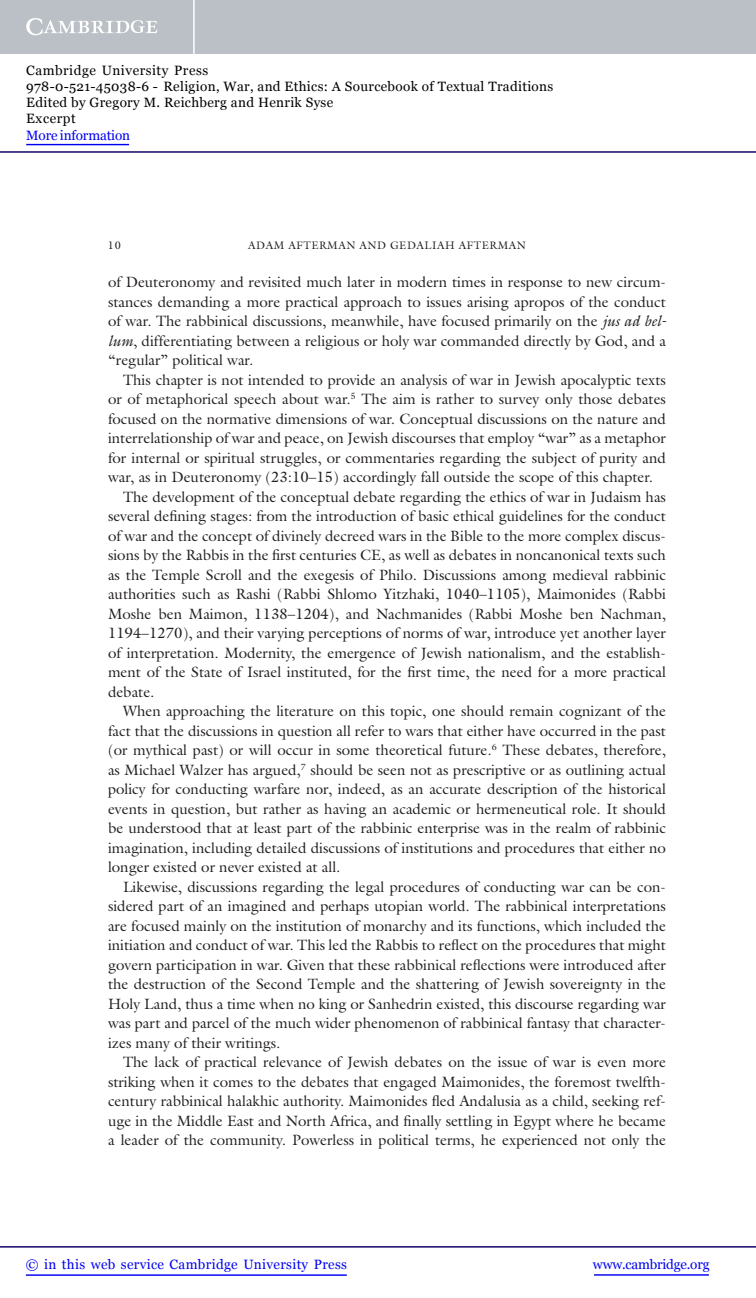
<style>
.page{position:relative;width:756px;height:1298px;background:#fff}
.page>*{position:absolute;margin:0;border:0;box-sizing:border-box;transform-origin:0 0}
.t1{font:15px/19.5px "Galliard Std";color:#231f20;text-align:justify}
.t2{font:13.5px/16.2px "Georgia";letter-spacing:.025em;color:#000}
.t3{font:13.5px "Georgia";letter-spacing:.025em;color:#0000f1}
.t4{font:13.5px "Georgia";letter-spacing:-.015em;color:#0000f1}
.t5{font:13.5px "Georgia";letter-spacing:-.01em;color:#0000f1}
.t6{font:10.95px "Galliard Std";letter-spacing:.05em;color:#231f20}
.s1{font-style:italic}
</style>
<div class="page">
<div style="left:0;top:0;width:756px;height:54px;background:#bac0c6"></div>
<svg style="left:26px;top:18px;width:132px;height:17px"></svg>
<hr style="left:193px;top:0;width:2px;height:54px;background:#fff">
<hr style="left:0;top:151px;width:756px;height:2px;background:#150666">
<hr style="left:594px;top:1274px;width:115px;height:1px;background:#0000f1">
<hr style="left:0;top:1246px;width:756px;height:1px;background:#150666">
<hr style="left:26px;top:1274px;width:321px;height:1px;background:#0000f1">
<hr style="left:26px;top:144px;width:103px;height:1px;background:#0000f1">
<p class="t2" style="left:26px;top:62px;width:529px">Cambridge University Press<br>978-0-521-45038-6 - Religion, War, and Ethics: A Sourcebook of Textual Traditions Edited by Gregory M. Reichberg and Henrik Syse<br>Excerpt</p>
<p class="t5" style="left:26px;top:127px;width:105px">More information</p>
<p class="t6" style="left:108px;top:241px;width:14px">10</p>
<p class="t6" style="left:248px;top:241px;width:279px">ADAM AFTERMAN AND GEDALIAH AFTERMAN</p>
<p class="t1" style="left:108px;top:274px;width:560px">of Deuteronomy and revisited much later in modern times in response to new circum&shy;stances demanding a more practical approach to issues arising apropos of the conduct of war. The rabbinical discussions, meanwhile, have focused primarily on the <span class="s1">jus ad bel&shy;lum</span>, differentiating between a religious or holy war commanded directly by God, and a “regular” political war.</p>
<p class="t1" style="left:123px;top:371px;width:545px">This chapter is not intended to provide an analysis of war in Jewish apocalyptic texts</p>
<p class="t1" style="left:108px;top:391px;width:560px">or of metaphorical speech about war. <sup>5</sup> The aim is rather to survey only those debates</p>
<p class="t1" style="left:108px;top:410px;width:560px">focused on the normative dimensions of war. Conceptual discussions on the nature and</p>
<p class="t1" style="left:108px;top:430px;width:560px">interrelationship of war and peace, on Jewish discourses that employ “war” as a metaphor</p>
<p class="t1" style="left:108px;top:449px;width:560px">for internal or spiritual struggles, or commentaries regarding the subject of purity and</p>
<p class="t1" style="left:108px;top:469px;width:547px">war, as in Deuteronomy (23:10–15) accordingly fall outside the scope of this chapter.</p>
<p class="t1" style="left:123px;top:488px;width:545px">The development of the conceptual debate regarding the ethics of war in Judaism has</p>
<p class="t1" style="left:108px;top:508px;width:560px">several defining stages: from the introduction of basic ethical guidelines for the conduct</p>
<p class="t1" style="left:108px;top:527px;width:559px">of war and the concept of divinely decreed wars in the Bible to the more complex discus-</p>
<p class="t1" style="left:108px;top:547px;width:560px">sions by the Rabbis in the first centuries CE, as well as debates in noncanonical texts such</p>
<p class="t1" style="left:108px;top:566px;width:560px">as the Temple Scroll and the exegesis of Philo. Discussions among medieval rabbinic</p>
<p class="t1" style="left:108px;top:586px;width:559px">authorities such as Rashi (Rabbi Shlomo Yitzhaki, 1040–1105), Maimonides (Rabbi</p>
<p class="t1" style="left:108px;top:605px;width:559px">Moshe ben Maimon, 113 8 –1204), and Nachmanides (Rabbi Moshe ben Nachman,</p>
<p class="t1" style="left:108px;top:625px;width:560px">1194–1270), and their varying perceptions of norms of war, introduce yet another layer</p>
<p class="t1" style="left:108px;top:644px;width:559px">of interpretation. Modernity, the emergence of Jewish nationalism, and the establish-</p>
<p class="t1" style="left:108px;top:664px;width:560px">ment of the State of Israel instituted, for the first time, the need for a more practical</p>
<p class="t1" style="left:108px;top:683px;width:48px">debate.</p>
<p class="t1" style="left:123px;top:703px;width:545px">When approaching the literature on this topic, one should remain cognizant of the</p>
<p class="t1" style="left:108px;top:722px;width:560px">fact that the discussions in question all refer to wars that either have occurred in the past</p>
<p class="t1" style="left:108px;top:742px;width:559px">(or mythical past) or will occur in some theoretical future. <sup>6</sup> These debates, therefore,</p>
<p class="t1" style="left:108px;top:761px;width:560px">as Michael Walzer has argued, <sup>7</sup> should be seen not as prescriptive or as outlining actual</p>
<p class="t1" style="left:108px;top:781px;width:560px">policy for conducting warfare nor, indeed, as an accurate description of the historical</p>
<p class="t1" style="left:108px;top:800px;width:560px">events in question, but rather as having an academic or hermeneutical role. It should</p>
<p class="t1" style="left:108px;top:820px;width:560px">be understood that at least part of the rabbinic enterprise was in the realm of rabbinic</p>
<p class="t1" style="left:108px;top:839px;width:560px">imagination, including detailed discussions of institutions and procedures that either no</p>
<p class="t1" style="left:108px;top:859px;width:234px">longer existed or never existed at all.</p>
<p class="t1" style="left:123px;top:878px;width:545px">Likewise, discussions regarding the legal procedures of conducting war can be con-</p>
<p class="t1" style="left:108px;top:898px;width:560px">sidered part of an imagined and perhaps utopian world. The rabbinical interpretations</p>
<p class="t1" style="left:108px;top:917px;width:560px">are focused mainly on the institution of monarchy and its functions, which included the</p>
<p class="t1" style="left:108px;top:937px;width:560px">initiation and conduct of war. This led the Rabbis to reflect on the procedures that might</p>
<p class="t1" style="left:108px;top:956px;width:560px">govern participation in war. Given that these rabbinical reflections were introduced after</p>
<p class="t1" style="left:108px;top:976px;width:560px">the destruction of the Second Temple and the shattering of Jewish sovereignty in the</p>
<p class="t1" style="left:108px;top:995px;width:560px">Holy Land, thus a time when no king or Sanhedrin existed, this discourse regarding war</p>
<p class="t1" style="left:108px;top:1015px;width:560px">was part and parcel of the much wider phenomenon of rabbinical fantasy that character-</p>
<p class="t1" style="left:108px;top:1034px;width:174px">izes many of their writings.</p>
<p class="t1" style="left:123px;top:1054px;width:545px">The lack of practical relevance of Jewish debates on the issue of war is even more</p>
<p class="t1" style="left:108px;top:1073px;width:559px">striking when it comes to the debates that engaged Maimonides, the foremost twelfth-</p>
<p class="t1" style="left:108px;top:1093px;width:560px">century rabbinical halakhic authority. Maimonides fled Andalusia as a child, seeking ref-</p>
<p class="t1" style="left:108px;top:1112px;width:559px">uge in the Middle East and North Africa, and finally settling in Egypt where he became</p>
<p class="t1" style="left:108px;top:1132px;width:559px">a leader of the community. Powerless in political terms, he experienced not only the</p>
<p class="t3" style="left:26px;top:1256px;width:323px">© in this web service Cambridge University Press</p>
<p class="t4" style="left:593px;top:1256px;width:118px">www.cambridge.org</p>
</div>
